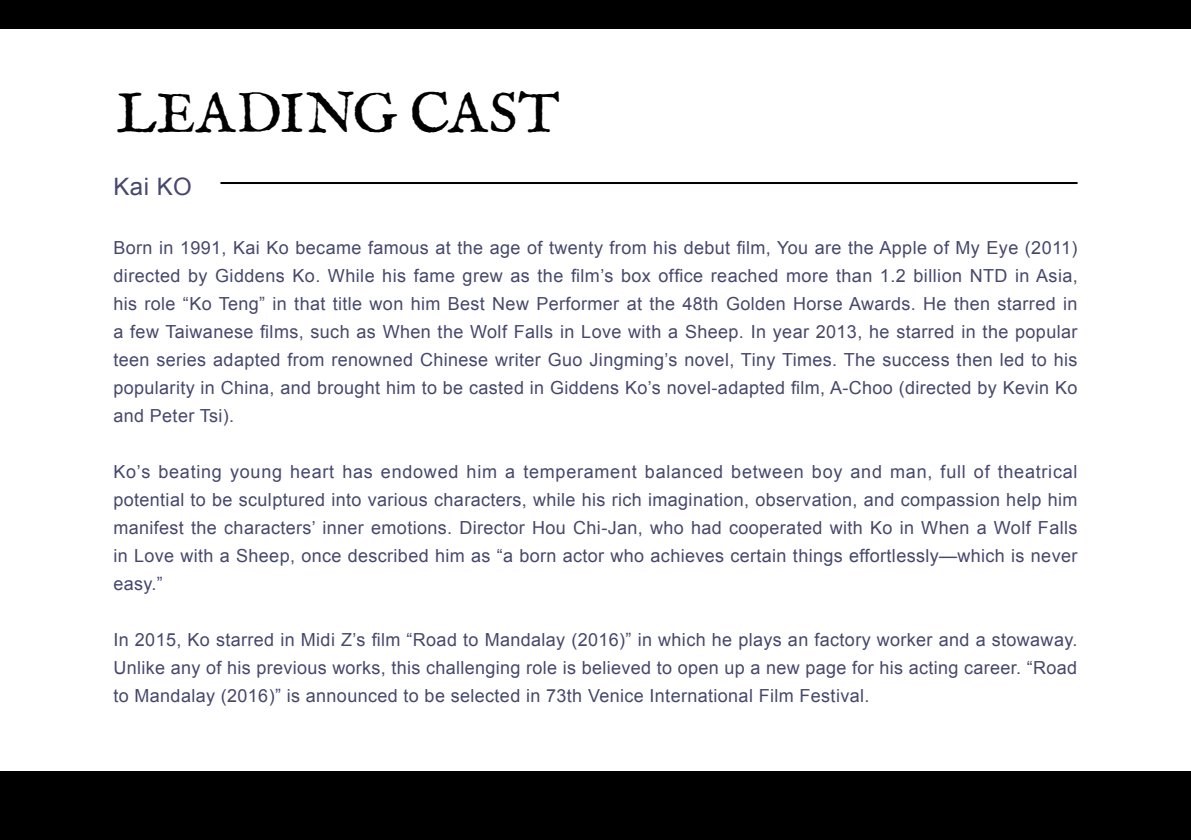
<style>
.page{position:relative;width:1191px;height:840px;background:#fff}
.page>*{position:absolute;margin:0;border:0;box-sizing:border-box;transform-origin:0 0}
.t1{font:48px "IM FELL English Roman";letter-spacing:.015em;color:#000}
.t2{font:24px "Arial";color:#171a48}
.t3{font:18px/28px "Arial";letter-spacing:.02em;color:#171a48;text-align:justify}
</style>
<div class="page">
<hr style="left:220px;top:182px;width:857px;height:2px;background:#000">
<div style="left:0;top:771px;width:1191px;height:68px;background:#000"></div>
<div style="left:0;top:0;width:1191px;height:29px;background:#000"></div>
<h1 class="t1" style="left:117px;top:81px;width:444px">LEADING CAST</h1>
<h2 class="t2" style="left:113px;top:170px;width:80px">Kai KO</h2>
<p class="t3" style="left:113px;top:233px;width:966px">Born in 1991, Kai Ko became famous at the age of twenty from his debut film, You are the Apple of My Eye (2011) directed by Giddens Ko. While his fame grew as the film’s box office reached more than 1.2 billion NTD in Asia, his role “Ko Teng” in that title won him Best New Performer at the 48th Golden Horse Awards. He then starred in a few Taiwanese films, such as When the Wolf Falls in Love with a Sheep. In year 2013, he starred in the popular teen series adapted from renowned Chinese writer Guo Jingming’s novel, Tiny Times. The success then led to his popularity in China, and brought him to be casted in Giddens Ko’s novel-adapted film, A-Choo (directed by Kevin Ko and Peter Tsi).</p>
<p class="t3" style="left:113px;top:457px;width:965px">Ko’s beating young heart has endowed him a temperament balanced between boy and man, full of theatrical potential to be sculptured into various characters, while his rich imagination, observation, and compassion help him manifest the characters’ inner emotions. Director Hou Chi-Jan, who had cooperated with Ko in When a Wolf Falls in Love with a Sheep, once described him as “a born actor who achieves certain things effortlessly—which is never easy.”</p>
<p class="t3" style="left:113px;top:625px;width:965px">In 2015, Ko starred in Midi Z’s film “Road to Mandalay (2016)” in which he plays an factory worker and a stowaway.<br>Unlike any of his previous works, this challenging role is believed to open up a new page for his acting career. “Road to Mandalay (2016)” is announced to be selected in 73th Venice International Film Festival.</p>
</div>
